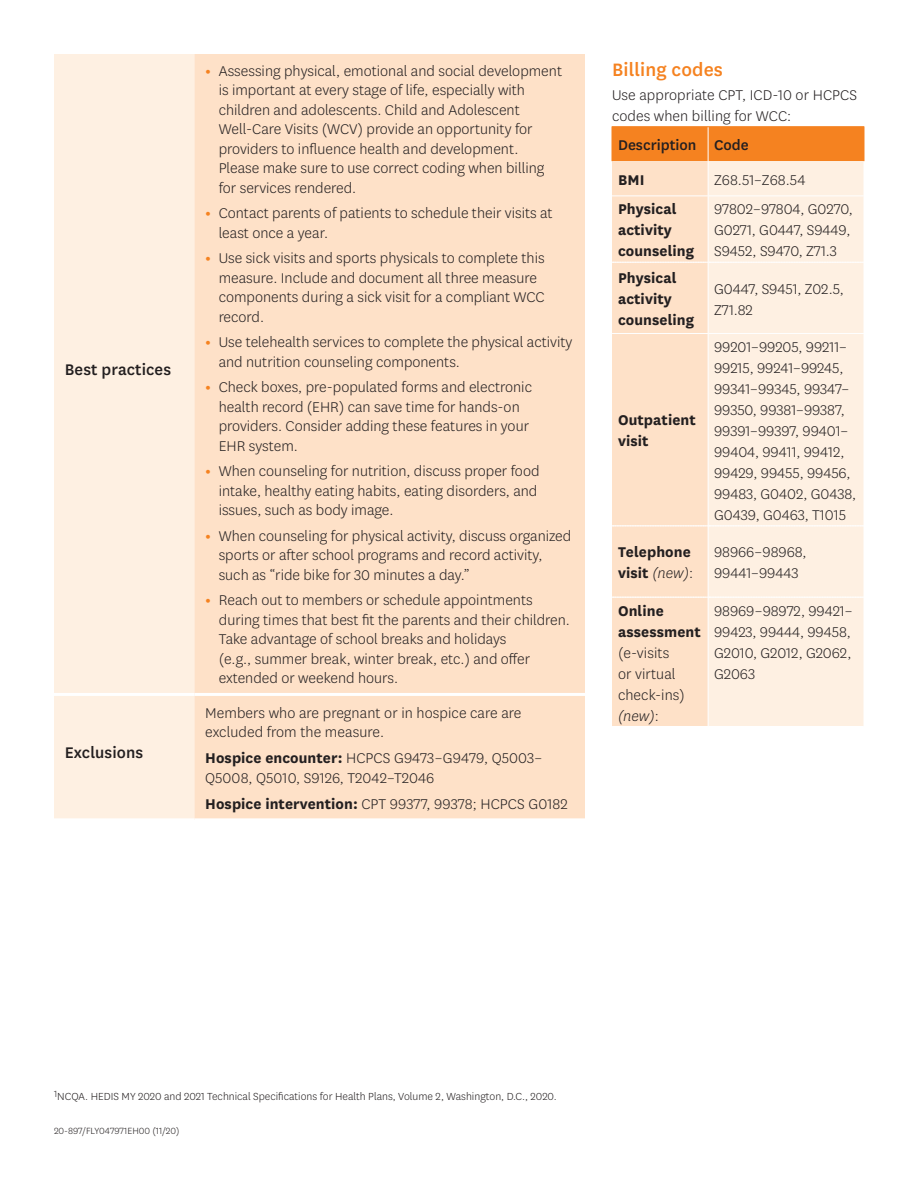
<style>
.page{position:relative;width:918px;height:1188px;background:#fff}
.page>*{position:absolute;margin:0;border:0;box-sizing:border-box;transform-origin:0 0}
.t1{font:500 21px "Centene Sans";letter-spacing:.005em;color:#f58220}
.t2{font:500 18px "Centene Sans";letter-spacing:.005em;color:#231f20}
.t3{font:300 16.5px/19.5px "Centene Sans";color:#231f20}
.t4{font:700 16.5px/21px "Centene Sans";letter-spacing:.005em;color:#231f20}
.t5{font:500 16.5px "Centene Sans";color:#231f20}
.t6{font:300 12px "Centene Sans";color:#231f20}
.t7{font:300 10.5px "Centene Sans";color:#231f20}
.s1{font-weight:700;color:#f58220}
.s2{font-weight:700}
.s3{font-weight:300;font-style:italic}
.s4{font-weight:300}
.s5{font-style:italic}
</style>
<div class="page">
<div style="left:54px;top:54px;width:140px;height:764px;background:#fef0e2"></div>
<div style="left:194px;top:54px;width:391px;height:764px;background:#fee1c8"></div>
<hr style="left:54px;top:693px;width:140px;height:3px;background:#fff">
<hr style="left:194px;top:693px;width:391px;height:3px;background:#fff">
<div style="left:613px;top:127px;width:251px;height:34px;background:#f58220"></div>
<div style="left:612px;top:161px;width:96px;height:565px;background:#fee1c8"></div>
<div style="left:709px;top:161px;width:155px;height:565px;background:#fef0e2"></div>
<hr style="left:708px;top:127px;width:1px;height:34px;background:#fff">
<svg style="left:612px;top:262px;width:252px;height:1px"></svg>
<svg style="left:612px;top:333px;width:252px;height:1px"></svg>
<svg style="left:612px;top:525px;width:252px;height:1px"></svg>
<svg style="left:612px;top:597px;width:252px;height:1px"></svg>
<hr style="left:708px;top:262px;width:1px;height:72px;background:#fff">
<hr style="left:708px;top:334px;width:1px;height:192px;background:#fff">
<hr style="left:708px;top:597px;width:1px;height:129px;background:#fff">
<hr style="left:612px;top:196px;width:96px;height:1px;background:#fff">
<hr style="left:708px;top:196px;width:156px;height:1px;background:#fff">
<hr style="left:612px;top:126px;width:96px;height:1px;background:#f58220">
<hr style="left:612px;top:127px;width:1px;height:34px;background:#f58220">
<hr style="left:708px;top:126px;width:156px;height:1px;background:#f58220">
<hr style="left:864px;top:127px;width:1px;height:34px;background:#f58220">
<h2 class="t2" style="left:65px;top:357px;width:108px">Best practices</h2>
<h2 class="t2" style="left:65px;top:740px;width:80px">Exclusions</h2>
<p class="t3" style="left:219px;top:61px;width:345px;text-indent:-13px"><span class="s1">•</span> Assessing physical, emotional and social development is important at every stage of life, especially with children and adolescents. Child and Adolescent Well-Care Visits (WCV) provide an opportunity for providers to influence health and development.<br>Please make sure to use correct coding when billing for services rendered.</p>
<p class="t3" style="left:219px;top:203px;width:336px;text-indent:-13px"><span class="s1">•</span> Contact parents of patients to schedule their visits at least once a year.</p>
<p class="t3" style="left:219px;top:248px;width:328px;text-indent:-13px"><span class="s1">•</span> Use sick visits and sports physicals to complete this measure. Include and document all three measure components during a sick visit for a compliant WCC record.</p>
<p class="t3" style="left:219px;top:332px;width:355px;text-indent:-13px"><span class="s1">•</span> Use telehealth services to complete the physical activity and nutrition counseling components.</p>
<p class="t3" style="left:219px;top:377px;width:315px;text-indent:-13px"><span class="s1">•</span> Check boxes, pre-populated forms and electronic health record (EHR) can save time for hands-on providers. Consider adding these features in your EHR system.</p>
<p class="t3" style="left:219px;top:461px;width:322px;text-indent:-13px"><span class="s1">•</span> When counseling for nutrition, discuss proper food intake, healthy eating habits, eating disorders, and issues, such as body image.</p>
<p class="t3" style="left:219px;top:526px;width:354px;text-indent:-13px"><span class="s1">•</span> When counseling for physical activity, discuss organized sports or after school programs and record activity, such as “ride bike for 30 minutes a day.”</p>
<p class="t3" style="left:219px;top:590px;width:353px;text-indent:-13px"><span class="s1">•</span> Reach out to members or schedule appointments during times that best fit the parents and their children.<br>Take advantage of school breaks and holidays<br>(e.g., summer break, winter break, etc.) and offer extended or weekend hours.</p>
<p class="t3" style="left:205px;top:702px;width:318px">Members who are pregnant or in hospice care are excluded from the measure.</p>
<p class="t3" style="left:205px;top:748px;width:339px"><span class="s2">Hospice encounter:</span> HCPCS G9473–G9479, Q5003–<br>Q5008, Q5010, S9126, T2042–T2046</p>
<p class="t3" style="left:205px;top:794px;width:364px"><span class="s2">Hospice intervention:</span> CPT 99377, 99378; HCPCS G0182</p>
<h2 class="t1" style="left:612px;top:55px;width:112px">Billing codes</h2>
<p class="t3" style="left:612px;top:84px;width:247px;line-height:21px">Use appropriate CPT, ICD-10 or HCPCS codes when billing for WCC:</p>
<p class="t5" style="left:618px;top:134px;width:80px">Description</p>
<p class="t5" style="left:714px;top:134px;width:36px">Code</p>
<p class="t4" style="left:618px;top:168px;width:28px">BMI</p>
<p class="t3" style="left:714px;top:169px;width:93px">Z68.51–Z68.54</p>
<p class="t4" style="left:618px;top:197px;width:78px">Physical activity counseling</p>
<p class="t3" style="left:714px;top:198px;width:140px;line-height:21px">97802–97804, G0270,<br>G0271, G0447, S9449,<br>S9452, S9470, Z71.3</p>
<p class="t4" style="left:618px;top:266px;width:78px">Physical activity counseling</p>
<p class="t3" style="left:714px;top:278px;width:131px;line-height:21px">G0447, S9451, Z02.5,<br>Z71.82</p>
<p class="t4" style="left:618px;top:409px;width:79px">Outpatient visit</p>
<p class="t3" style="left:714px;top:336px;width:144px;line-height:21px">99201–99205, 99211–<br>99215, 99241–99245,<br>99341–99345, 99347–<br>99350, 99381–99387,<br>99391–99397, 99401–<br>99404, 99411, 99412,<br>99429, 99455, 99456,<br>99483, G0402, G0438,<br>G0439, G0463, T1015</p>
<p class="t4" style="left:618px;top:541px;width:77px">Telephone visit <span class="s3">(new)</span><span class="s4">:</span></p>
<p class="t3" style="left:714px;top:541px;width:94px;line-height:21px">98966–98968,<br>99441–99443</p>
<p class="t3" style="left:618px;top:600px;width:84px;line-height:21px"><span class="s2">Online assessment </span>(e-visits<br>or virtual check-ins) <span class="s5">(new)</span>:</p>
<p class="t3" style="left:714px;top:600px;width:140px;line-height:21px">98969–98972, 99421–<br>99423, 99444, 99458,<br>G2010, G2012, G2062,<br>G2063</p>
<p class="t6" style="left:54px;top:1088px;width:504px"><sup>1</sup>NCQA. HEDIS MY 2020 and 2021 Technical Specifications for Health Plans, Volume 2, Washington, D.C., 2020.</p>
<p class="t7" style="left:54px;top:1124px;width:127px">20-897/FLY047971EH00 (11/20)</p>
</div>
